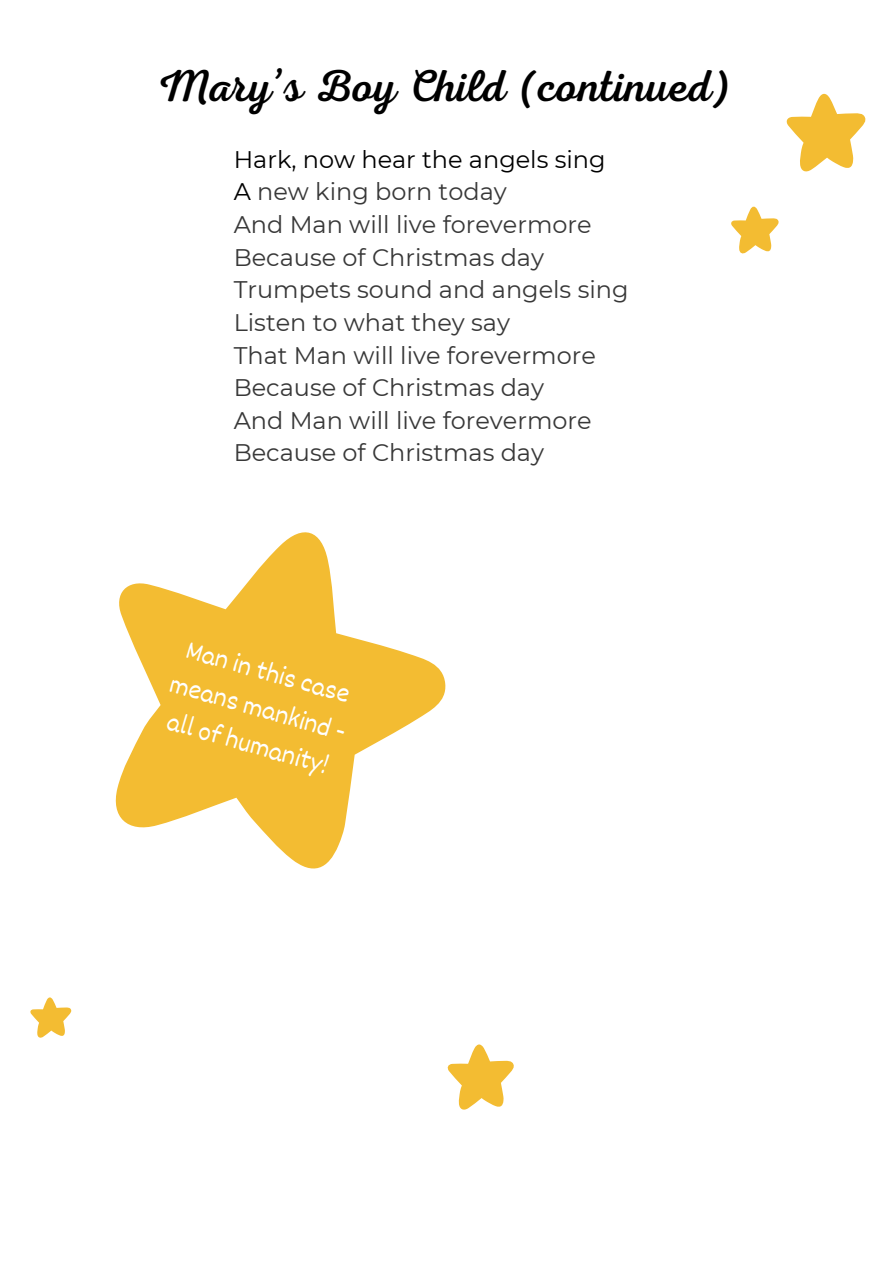
<style>
.page{position:relative;width:893px;height:1264px;background:#fff}
.page>*{position:absolute;margin:0;border:0;box-sizing:border-box;transform-origin:0 0}
.t1{font:45px "Nexa Script";color:#000}
.t2{font:27px "Dekko";color:#fff}
.t3{font:24px "Montserrat";color:#383838}
.t4{font:24px "Montserrat";color:#000}
.s1{color:#000}
</style>
<div class="page">
<svg style="left:447px;top:1044px;width:67px;height:66px"></svg>
<svg style="left:30px;top:997px;width:42px;height:41px"></svg>
<svg style="left:115px;top:532px;width:331px;height:337px;fill:#f3bc32"></svg>
<svg style="left:731px;top:206px;width:48px;height:48px"></svg>
<svg style="left:786px;top:93px;width:80px;height:79px"></svg>
<p class="t1" style="left:157px;top:61px;width:575px">Mary’s Boy Child (continued)</p>
<p class="t4" style="left:234px;top:145px;width:373px">Hark, now hear the angels sing</p>
<p class="t3" style="left:234px;top:177px;width:274px"><span class="s1">A</span> new king born today</p>
<p class="t3" style="left:234px;top:210px;width:359px">And Man will live forevermore</p>
<p class="t3" style="left:234px;top:242px;width:312px">Because of Christmas day</p>
<p class="t3" style="left:234px;top:275px;width:396px">Trumpets sound and angels sing</p>
<p class="t3" style="left:234px;top:308px;width:278px">Listen to what they say</p>
<p class="t3" style="left:234px;top:340px;width:363px">That Man will live forevermore</p>
<p class="t3" style="left:234px;top:373px;width:312px">Because of Christmas day</p>
<p class="t3" style="left:234px;top:405px;width:359px">And Man will live forevermore</p>
<p class="t3" style="left:234px;top:438px;width:312px">Because of Christmas day</p>
<p class="t2" style="left:191px;top:632px;width:170px;rotate:16deg">Man in this case</p>
<p class="t2" style="left:173px;top:704px;width:168px;rotate:16deg">all of humanity!</p>
<p class="t2" style="left:175px;top:666px;width:183px;rotate:16deg">means mankind -</p>
</div>
